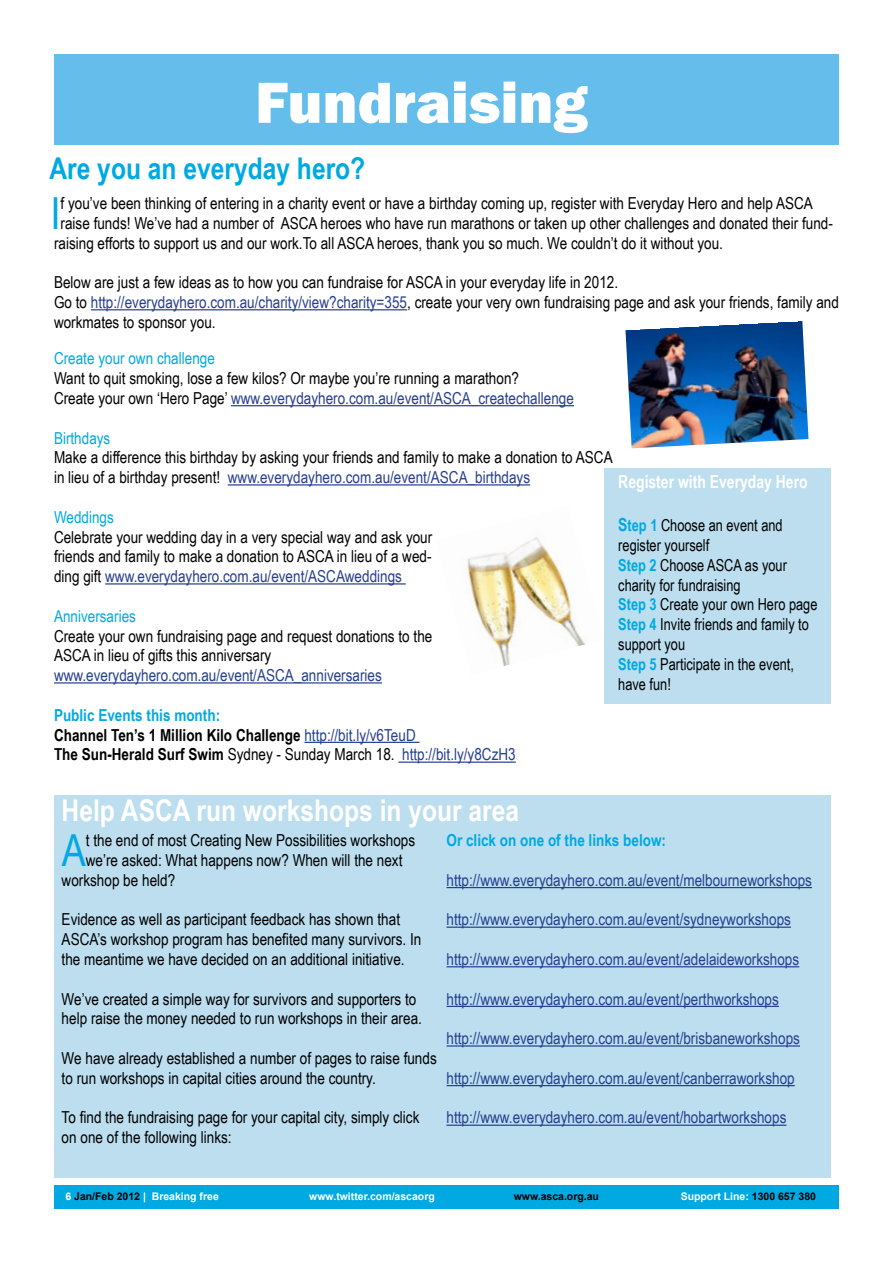
<style>
.page{position:relative;width:893px;height:1263px;background:#fff}
.page>*{position:absolute;margin:0;border:0;box-sizing:border-box;transform-origin:0 0}
.t1{font:800 60px "Franklin Gothic";color:#fff}
.t2{font:44.1px "Arial Narrow";color:#00a9e1}
.t3{font:700 30px "Arial Narrow";color:#fff}
.t4{font:700 30px "Arial Narrow";color:#00a9e1}
.t5{font:700 18px "Arial Narrow";color:#fff;scale:.95 1}
.t6{font:16.5px/19.8px "Arial Narrow";color:#000}
.t7{font:16.5px "Arial Narrow";color:#25408f}
.t8{font:16.5px/19.8px "Arial Narrow";color:#000;scale:.95 1}
.t9{font:700 16.5px/19.8px "Arial Narrow";color:#000}
.t10{font:16.5px "Arial Narrow";color:#00a9e1}
.t11{font:700 16.5px "Arial Narrow";color:#00a9e1}
.t12{font:700 10.5px "Arial";color:#fff}
.t13{font:700 10.5px "Arial";color:#000}
.s1{color:#25408f}
.s2{color:#00a9e1}
.s3{font-weight:400;color:#25408f}
.s4{font-weight:400}
.s5{font-weight:700;font-size:18px;color:#00a9e1}
.s6{font-weight:700;color:#00a9e1}
.s7{color:#000}
</style>
<div class="page">
<div style="left:604px;top:468px;width:226px;height:236px;background:#bcdeef"></div>
<div style="left:54px;top:795px;width:776px;height:383px;background:#bcdeef"></div>
<hr style="left:231px;top:405px;width:343px;height:1px;background:#25408f">
<hr style="left:228px;top:484px;width:302px;height:1px;background:#25408f">
<hr style="left:105px;top:583px;width:301px;height:1px;background:#25408f">
<hr style="left:54px;top:682px;width:328px;height:1px;background:#25408f">
<hr style="left:304px;top:742px;width:115px;height:1px;background:#25408f">
<hr style="left:398px;top:761px;width:118px;height:2px;background:#25408f">
<img style="left:625px;top:321px;width:183px;height:127px">
<hr style="left:446px;top:887px;width:366px;height:1px;background:#25408f">
<hr style="left:446px;top:926px;width:345px;height:2px;background:#25408f">
<hr style="left:446px;top:966px;width:353px;height:1px;background:#25408f">
<hr style="left:446px;top:1006px;width:333px;height:1px;background:#25408f">
<hr style="left:446px;top:1045px;width:354px;height:1px;background:#25408f">
<hr style="left:446px;top:1085px;width:349px;height:1px;background:#25408f">
<hr style="left:446px;top:1124px;width:340px;height:2px;background:#25408f">
<hr style="left:91px;top:309px;width:316px;height:1px;background:#25408f">
<img style="left:467px;top:537px;width:119px;height:129px">
<div style="left:54px;top:1185px;width:785px;height:24px;background:#00a9e1"></div>
<div style="left:54px;top:54px;width:785px;height:91px;background:#64bdeb"></div>
<h1 class="t1" style="left:255px;top:64px;width:334px">Fundraising</h1>
<h3 class="t4" style="left:49px;top:146px;width:317px">Are you an everyday hero?</h3>
<h2 class="t2" style="left:51px;top:181px;width:12px">I</h2>
<p class="t6" style="left:61px;top:193px;width:754px">f you’ve been thinking of entering in a charity event or have a birthday coming up, register with Everyday Hero and help ASCA</p>
<p class="t6" style="left:61px;top:212px;width:774px">raise funds! We’ve had a number of ASCA heroes who have run marathons or taken up other challenges and donated their fund-</p>
<p class="t6" style="left:54px;top:232px;width:670px">raising efforts to support us and our work.To all ASCA heroes, thank you so much. We couldn’t do it without you.</p>
<p class="t6" style="left:54px;top:272px;width:786px">Below are just a few ideas as to how you can fundraise for ASCA in your everyday life in 2012.<br>Go to <span class="s1">http://everydayhero.com.au/charity/view?charity=355</span>, create your very own fundraising page and ask your friends, family and workmates to sponsor you.</p>
<p class="t10" style="left:54px;top:346px;width:162px">Create your own challenge</p>
<p class="t6" style="left:54px;top:368px;width:521px">Want to quit smoking, lose a few kilos? Or maybe you’re running a marathon?<br>Create your own ‘Hero Page’ <span class="s1">www.everydayhero.com.au/event/ASCA_createchallenge</span></p>
<p class="t10" style="left:54px;top:426px;width:58px">Birthdays</p>
<p class="t6" style="left:54px;top:447px;width:560px">Make a difference this birthday by asking your friends and family to make a donation to ASCA in lieu of a birthday present! <span class="s1">www.everydayhero.com.au/event/ASCA_birthdays</span></p>
<p class="t10" style="left:54px;top:505px;width:61px">Weddings</p>
<p class="t6" style="left:54px;top:526px;width:380px;text-align:justify">Celebrate your wedding day in a very special way and ask your friends and family to make a donation to ASCA in lieu of a wed&shy;ding gift <span class="s1">www.everydayhero.com.au/event/ASCAweddings</span></p>
<p class="t10" style="left:54px;top:604px;width:83px">Anniversaries</p>
<p class="t6" style="left:54px;top:625px;width:380px">Create your own fundraising page and request donations to the<br>ASCA in lieu of gifts this anniversary</p>
<p class="t7" style="left:54px;top:663px;width:329px">www.everydayhero.com.au/event/ASCA_anniversaries</p>
<p class="t9" style="left:54px;top:704px;width:463px"><span class="s2">Public Events this month:<br></span>Channel Ten’s 1 Million Kilo Challenge <span class="s3">http://bit.ly/v6TeuD<br></span>The Sun-Herald Surf Swim <span class="s4">Sydney - Sunday March 18.</span> <span class="s3">http://bit.ly/y8CzH3</span></p>
<p class="t5" style="left:618px;top:468px;width:201px">Register with Everyday Hero</p>
<p class="t8" style="left:618px;top:515px;width:211px"><span class="s5">S</span><span class="s6">tep 1</span> Choose an event and register yourself<br><span class="s6">Step 2</span> Choose ASCA as your charity for fundraising<br><span class="s6">Step 3</span> Create your own Hero page<br><span class="s6">Step 4</span> Invite friends and family to support you<br><span class="s6">Step 5</span> Participate in the event, have fun!</p>
<h3 class="t3" style="left:62px;top:788px;width:459px">Help ASCA run workshops in your area</h3>
<h2 class="t2" style="left:62px;top:818px;width:26px">A</h2>
<p class="t6" style="left:86px;top:830px;width:331px">t the end of most Creating New Possibilities workshops</p>
<p class="t6" style="left:86px;top:850px;width:318px">we’re asked: What happens now? When will the next</p>
<p class="t6" style="left:62px;top:869px;width:115px">workshop be held?</p>
<p class="t6" style="left:62px;top:909px;width:361px">Evidence as well as participant feedback has shown that<br>ASCA’s workshop program has benefited many survivors. In the meantime we have decided on an additional initiative.</p>
<p class="t6" style="left:62px;top:988px;width:362px">We’ve created a simple way for survivors and supporters to help raise the money needed to run workshops in their area.</p>
<p class="t6" style="left:62px;top:1048px;width:377px">We have already established a number of pages to raise funds to run workshops in capital cities around the country.</p>
<p class="t6" style="left:62px;top:1107px;width:359px">To find the fundraising page for your capital city, simply click on one of the following links:</p>
<p class="t11" style="left:446px;top:828px;width:221px">Or click on one of the links below:</p>
<p class="t7" style="left:446px;top:868px;width:367px">http://www.everydayhero.com.au/event/melbourneworkshops</p>
<p class="t7" style="left:446px;top:907px;width:346px">http://www.everydayhero.com.au/event/sydneyworkshops</p>
<p class="t7" style="left:446px;top:947px;width:354px">http://www.everydayhero.com.au/event/adelaideworkshops</p>
<p class="t7" style="left:446px;top:987px;width:334px">http://www.everydayhero.com.au/event/perthworkshops</p>
<p class="t7" style="left:446px;top:1026px;width:355px">http://www.everydayhero.com.au/event/brisbaneworkshops</p>
<p class="t7" style="left:446px;top:1066px;width:350px">http://www.everydayhero.com.au/event/canberraworkshop</p>
<p class="t7" style="left:446px;top:1105px;width:341px">http://www.everydayhero.com.au/event/hobartworkshops</p>
<p class="t12" style="left:65px;top:1189px;width:155px">6 <span class="s7">Jan/Feb 2012</span> | Breaking free</p>
<p class="t12" style="left:309px;top:1189px;width:127px">www.twitter.com/ascaorg</p>
<p class="t13" style="left:514px;top:1189px;width:87px">www.asca.org.au</p>
<p class="t12" style="left:681px;top:1189px;width:137px">Support Line: <span class="s7">1300 657 380</span></p>
</div>
